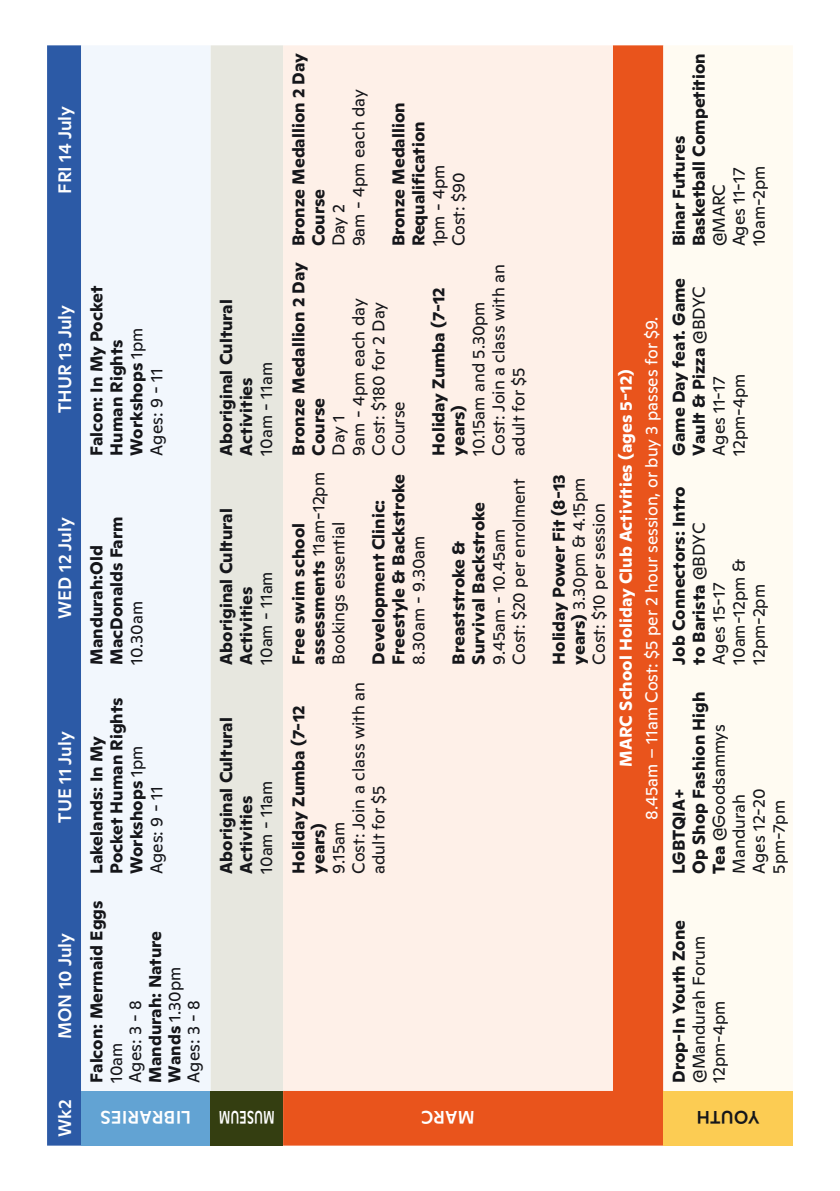
<style>
.page{position:relative;width:840px;height:1191px;background:#fff}
.page>*{position:absolute;margin:0;border:0;box-sizing:border-box;transform-origin:0 0}
.t1{font:500 18px "Ginto Normal";color:#fff}
.t2{font:500 18px "Ginto Normal";color:#fff;scale:.68 1}
.t3{font:500 18px "Ginto Normal";letter-spacing:.01em;color:#15161a}
.t4{font:700 17px/20px "Ginto Normal";color:#15161a}
.t5{font:17px/20px "Ginto Normal";color:#15161a}
.t6{font:17px "Ginto Normal";color:#fff}
.t7{font:700 17px "Ginto Normal";color:#fff}
.s1{font-weight:400}
</style>
<div class="page">
<div style="left:47px;top:45px;width:34px;height:1100px;background:#2c5aa6"></div>
<div style="left:81px;top:1090px;width:129px;height:55px;background:#62a3d3"></div>
<div style="left:81px;top:45px;width:129px;height:1045px;background:#f2f7fd"></div>
<div style="left:210px;top:1090px;width:73px;height:55px;background:#343e11"></div>
<div style="left:210px;top:45px;width:73px;height:1045px;background:#e7e7df"></div>
<div style="left:283px;top:45px;width:380px;height:1100px;background:#e9541c"></div>
<div style="left:283px;top:45px;width:329px;height:1045px;background:#fef0e8"></div>
<div style="left:663px;top:1090px;width:129px;height:55px;background:#fccc53"></div>
<div style="left:663px;top:45px;width:129px;height:1045px;background:#fffbf2"></div>
<p class="t1" style="left:51px;top:194px;width:89px;rotate:-90deg">FRI 14 July</p>
<p class="t1" style="left:51px;top:413px;width:109px;rotate:-90deg">THUR 13 July</p>
<p class="t4" style="left:85px;top:455px;width:171px;rotate:-90deg">Falcon: In My Pocket<br>Human Rights<br>Workshops <span class="s1">1pm</span></p>
<p class="t5" style="left:145px;top:455px;width:89px;rotate:-90deg">Ages: 9 - 11</p>
<p class="t4" style="left:214px;top:455px;width:158px;rotate:-90deg">Aboriginal Cultural<br>Activities<br><span class="s1">10am - 11am</span></p>
<p class="t1" style="left:51px;top:618px;width:103px;rotate:-90deg">WED 12 July</p>
<p class="t1" style="left:51px;top:822px;width:93px;rotate:-90deg">TUE 11 July</p>
<p class="t1" style="left:51px;top:1039px;width:108px;rotate:-90deg">MON 10 July</p>
<p class="t1" style="left:51px;top:1136px;width:39px;rotate:-90deg">Wk2</p>
<p class="t4" style="left:85px;top:664px;width:149px;rotate:-90deg">Mandurah:Old<br>MacDonalds Farm</p>
<p class="t5" style="left:125px;top:664px;width:65px;rotate:-90deg">10.30am</p>
<p class="t4" style="left:85px;top:873px;width:178px;rotate:-90deg">Lakelands: In My<br>Pocket Human Rights<br>Workshops <span class="s1">1pm</span></p>
<p class="t5" style="left:145px;top:873px;width:89px;rotate:-90deg">Ages: 9 - 11</p>
<p class="t4" style="left:85px;top:1082px;width:184px;line-height:19.4px;rotate:-90deg">Falcon: Mermaid Eggs<br><span class="s1">10am<br>Ages: 3 - 8<br></span>Mandurah: Nature<br>Wands <span class="s1">1.30pm<br>Ages: 3 - 8</span></p>
<p class="t1" style="left:191px;top:1130px;width:92px;rotate:-180deg">LIBRARIES</p>
<p class="t4" style="left:214px;top:664px;width:158px;rotate:-90deg">Aboriginal Cultural<br>Activities<br><span class="s1">10am - 11am</span></p>
<p class="t4" style="left:215px;top:873px;width:158px;rotate:-90deg">Aboriginal Cultural<br>Activities<br><span class="s1">10am - 11am</span></p>
<p class="t2" style="left:275px;top:1130px;width:84px;rotate:-180deg">MUSEUM</p>
<p class="t4" style="left:287px;top:246px;width:195px;rotate:-90deg">Bronze Medallion 2 Day<br>Course</p>
<p class="t5" style="left:347px;top:246px;width:159px;rotate:-90deg">9am - 4pm each day</p>
<p class="t5" style="left:327px;top:246px;width:44px;rotate:-90deg">Day 2</p>
<p class="t4" style="left:387px;top:246px;width:145px;rotate:-90deg">Bronze Medallion<br>Requalification</p>
<p class="t5" style="left:427px;top:246px;width:83px;rotate:-90deg">1pm - 4pm</p>
<p class="t5" style="left:447px;top:246px;width:75px;rotate:-90deg">Cost: $90</p>
<p class="t4" style="left:287px;top:455px;width:195px;rotate:-90deg">Bronze Medallion 2 Day<br>Course</p>
<p class="t5" style="left:347px;top:455px;width:159px;rotate:-90deg">9am - 4pm each day</p>
<p class="t5" style="left:367px;top:455px;width:155px;rotate:-90deg">Cost: $180 for 2 Day<br>Course</p>
<p class="t5" style="left:327px;top:455px;width:42px;rotate:-90deg">Day 1</p>
<p class="t5" style="left:487px;top:455px;width:193px;rotate:-90deg">Cost: Join a class with an adult for $5</p>
<p class="t4" style="left:427px;top:455px;width:170px;rotate:-90deg">Holiday Zumba (7-12 years)</p>
<p class="t5" style="left:467px;top:455px;width:156px;rotate:-90deg">10.15am and 5.30pm</p>
<p class="t4" style="left:287px;top:664px;width:194px;rotate:-90deg">Free swim school assessments <span class="s1">11am-12pm</span></p>
<p class="t5" style="left:327px;top:664px;width:144px;rotate:-90deg">Bookings essential</p>
<p class="t4" style="left:387px;top:664px;width:192px;rotate:-90deg">Freestyle &amp; Backstroke</p>
<p class="t4" style="left:367px;top:664px;width:167px;rotate:-90deg">Development Clinic:</p>
<p class="t5" style="left:407px;top:664px;width:131px;rotate:-90deg">8.30am - 9.30am</p>
<p class="t5" style="left:347px;top:873px;width:193px;rotate:-90deg">Cost: Join a class with an adult for $5</p>
<p class="t4" style="left:287px;top:873px;width:170px;rotate:-90deg">Holiday Zumba (7-12 years)</p>
<p class="t5" style="left:327px;top:873px;width:53px;rotate:-90deg">9.15am</p>
<p class="t4" style="left:447px;top:664px;width:164px;rotate:-90deg">Breaststroke &amp;<br>Survival Backstroke</p>
<p class="t5" style="left:507px;top:664px;width:187px;rotate:-90deg">Cost: $20 per enrolment</p>
<p class="t4" style="left:547px;top:664px;width:192px;rotate:-90deg">Holiday Power Fit (8-13 years) <span class="s1">3.30pm &amp; 4.15pm</span></p>
<p class="t5" style="left:587px;top:664px;width:163px;rotate:-90deg">Cost: $10 per session</p>
<p class="t5" style="left:487px;top:664px;width:137px;rotate:-90deg">9.45am - 10.45am</p>
<p class="t7" style="left:612px;top:766px;width:398px;rotate:-90deg">MARC School Holiday Club Activities (ages 5-12)</p>
<p class="t6" style="left:638px;top:819px;width:504px;rotate:-90deg">8.45am – 11am Cost: $5 per 2 hour session, or buy 3 passes for $9.</p>
<p class="t4" style="left:667px;top:246px;width:195px;rotate:-90deg">Binar Futures<br>Basketball Competition</p>
<p class="t5" style="left:727px;top:246px;width:80px;rotate:-90deg">Ages 11-17</p>
<p class="t5" style="left:747px;top:246px;width:82px;rotate:-90deg">10am-2pm</p>
<p class="t5" style="left:707px;top:246px;width:64px;rotate:-90deg">@MARC</p>
<p class="t4" style="left:667px;top:455px;width:179px;rotate:-90deg">Game Day feat. Game<br>Vault &amp; Pizza <span class="s1">@BDYC</span></p>
<p class="t5" style="left:707px;top:455px;width:80px;rotate:-90deg">Ages 11-17</p>
<p class="t5" style="left:727px;top:455px;width:83px;rotate:-90deg">12pm-4pm</p>
<p class="t4" style="left:667px;top:664px;width:180px;rotate:-90deg">Job Connectors: Intro to Barista <span class="s1">@BDYC</span></p>
<p class="t5" style="left:727px;top:664px;width:107px;rotate:-90deg">10am-12pm &amp;</p>
<p class="t5" style="left:707px;top:664px;width:83px;rotate:-90deg">Ages 15-17</p>
<p class="t5" style="left:747px;top:664px;width:82px;rotate:-90deg">12pm-2pm</p>
<p class="t4" style="left:687px;top:873px;width:184px;rotate:-90deg">Op Shop Fashion High<br>Tea <span class="s1">@Goodsammys<br>Mandurah</span></p>
<p class="t5" style="left:747px;top:873px;width:86px;rotate:-90deg">Ages 12-20</p>
<p class="t5" style="left:767px;top:873px;width:75px;rotate:-90deg">5pm-7pm</p>
<p class="t4" style="left:667px;top:873px;width:87px;rotate:-90deg">LGBTQIA+</p>
<p class="t1" style="left:474px;top:1130px;width:55px;rotate:-180deg">MARC</p>
<p class="t4" style="left:667px;top:1082px;width:164px;rotate:-90deg">Drop-In Youth Zone</p>
<p class="t5" style="left:687px;top:1082px;width:148px;rotate:-90deg">@Mandurah Forum</p>
<p class="t5" style="left:707px;top:1082px;width:83px;rotate:-90deg">12pm-4pm</p>
<p class="t3" style="left:759px;top:1130px;width:65px;rotate:-180deg">YOUTH</p>
</div>
